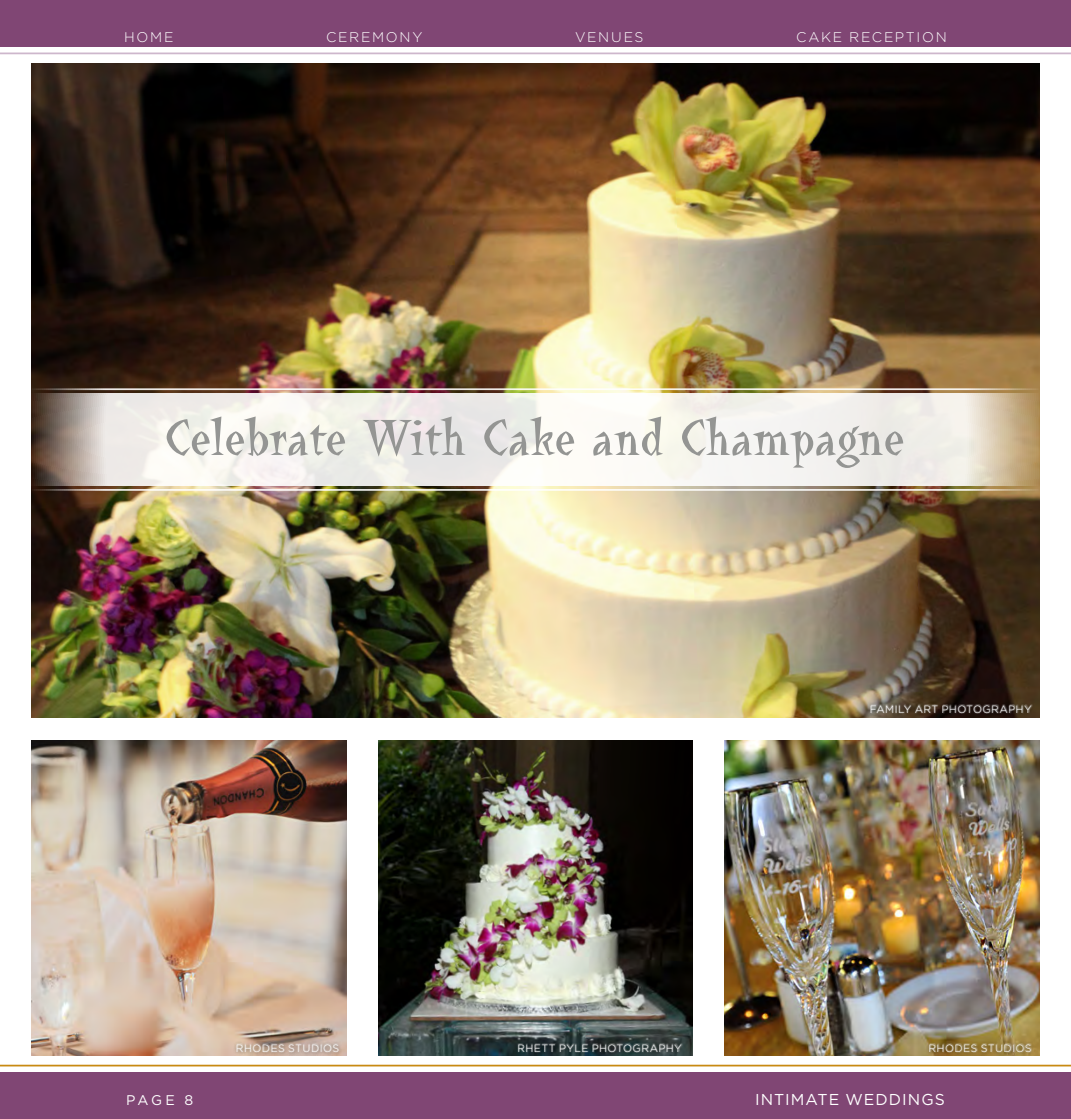
<style>
.page{position:relative;width:1071px;height:1119px;background:#fff}
.page>*{position:absolute;margin:0;border:0;box-sizing:border-box;transform-origin:0 0}
.Section_Intro_Title{font:52.5px "La Bamba Plain";color:#949593}
.t1{font:15.75px "Gotham";letter-spacing:.065em;color:#fff}
.t2{font:300 14px "Gotham";letter-spacing:.125em;color:#fff}
.t3{font:14px "Gotham";color:#fff}
.Photo_Credit{font:300 10.5px "Gotham";letter-spacing:.045em;color:#fff}
</style>
<div class="page">
<div style="left:0;top:1072px;width:1071px;height:46px;background:#804674"></div>
<div style="left:0;top:0;width:1071px;height:46px;background:#804674"></div>
<hr style="left:0;top:52px;width:1071px;height:2px;background:#cdb7cc">
<hr style="left:0;top:1064px;width:1071px;height:2px;background:#c88a12">
<img style="left:32px;top:740px;width:314px;height:315px">
<img style="left:32px;top:63px;width:1008px;height:654px">
<svg style="left:32px;top:393px;width:1008px;height:92px;fill:#f2f0ea"></svg>
<hr style="left:32px;top:388px;width:1008px;height:2px;background:#fff">
<hr style="left:32px;top:489px;width:1008px;height:1px;background:#fff">
<img style="left:724px;top:740px;width:316px;height:315px">
<img style="left:378px;top:740px;width:315px;height:315px">
<div style="left:867px;top:702px;width:168px;height:14px;background:#000;opacity:.75"></div>
<div style="left:870px;top:704px;width:163px;height:9px;background:#fff;opacity:.75"></div>
<div style="left:926px;top:1040px;width:108px;height:15px;background:#000;opacity:.75"></div>
<div style="left:929px;top:1042px;width:103px;height:10px;background:#fff;opacity:.75"></div>
<div style="left:515px;top:1040px;width:170px;height:15px;background:#000;opacity:.75"></div>
<div style="left:518px;top:1042px;width:165px;height:10px;background:#fff;opacity:.75"></div>
<div style="left:233px;top:1040px;width:109px;height:15px;background:#000;opacity:.75"></div>
<div style="left:236px;top:1042px;width:104px;height:10px;background:#fff;opacity:.75"></div>
<h3 class="t2" style="left:124px;top:29px;width:51px">HOME</h3>
<h3 class="t2" style="left:326px;top:29px;width:98px">CEREMONY</h3>
<h3 class="t2" style="left:575px;top:29px;width:70px">VENUES</h3>
<h3 class="t2" style="left:796px;top:29px;width:152px">CAKE RECEPTION</h3>
<p class="Section_Intro_Title" style="left:165px;top:406px;width:741px">Celebrate With Cake and Champagne</p>
<p class="Photo_Credit" style="left:870px;top:702px;width:163px">FAMILY ART PHOTOGRAPHY</p>
<p class="Photo_Credit" style="left:236px;top:1041px;width:105px">RHODES STUDIOS</p>
<p class="Photo_Credit" style="left:517px;top:1041px;width:166px">RHETT PYLE PHOTOGRAPHY</p>
<p class="Photo_Credit" style="left:929px;top:1041px;width:105px">RHODES STUDIOS</p>
<h3 class="t3" style="left:126px;top:1091px;width:69px">PAGE 8</h3>
<h2 class="t1" style="left:755px;top:1089px;width:191px">INTIMATE WEDDINGS</h2>
</div>
